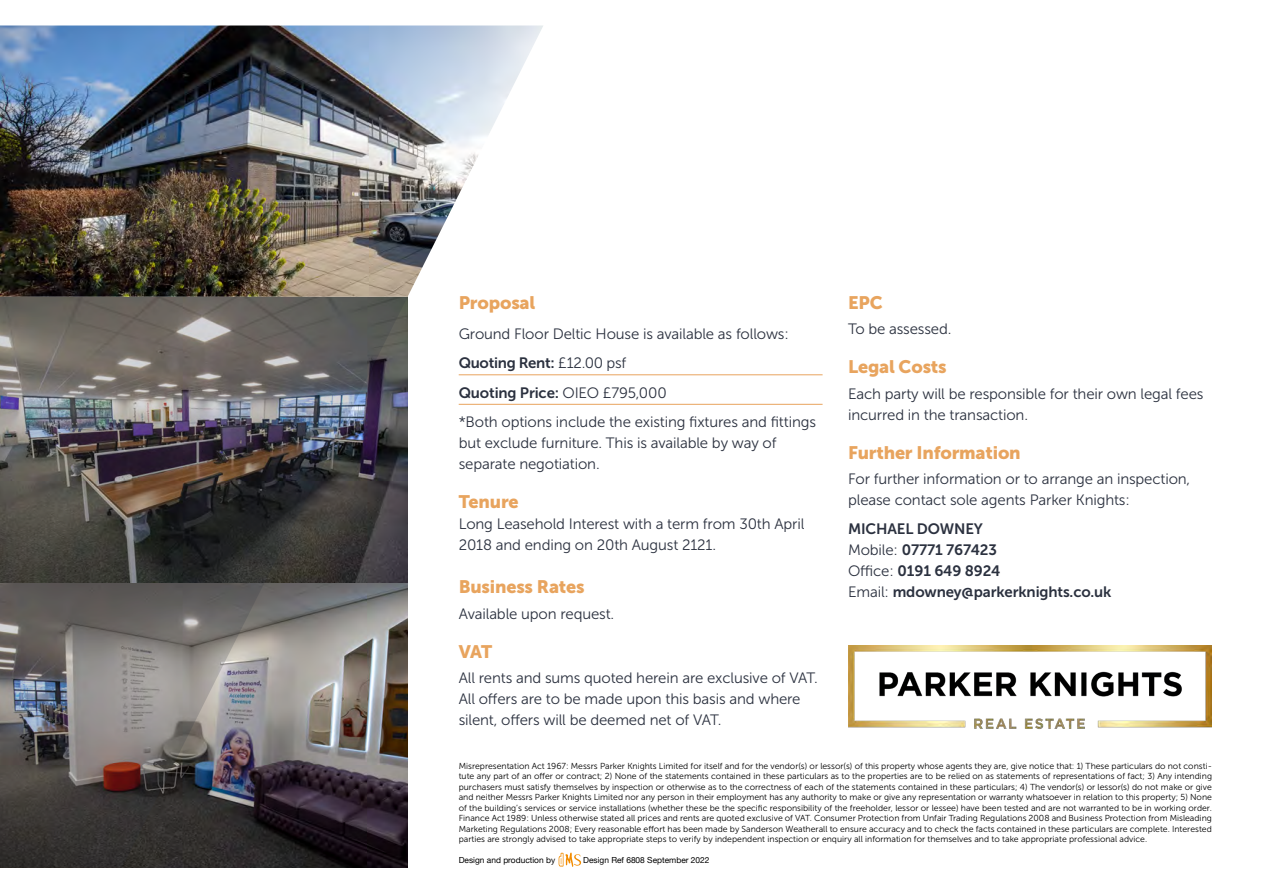
<style>
.page{position:relative;width:1263px;height:893px;background:#fff}
.page>*{position:absolute;margin:0;border:0;box-sizing:border-box;transform-origin:0 0}
.t1{font:18px "Museo Sans 900";letter-spacing:-.01em;color:#e8a45e}
.t2{font:15px/21px "Museo Sans 300";letter-spacing:-.01em;color:#2b313f}
.t3{font:15px/21px "Museo Sans 700";letter-spacing:-.01em;color:#2b313f}
.t4{font:8.7px/10.5px "Museo Sans 300";color:#000;text-align:justify}
.t5{font:8.4px "Helvetica Neue";color:#000}
.s1{font-family:"Museo Sans 300"}
</style>
<div class="page">
<img style="left:0;top:297px;width:408px;height:570px">
<hr style="left:459px;top:374px;width:363px;height:1px;background:#e8a45e">
<hr style="left:459px;top:404px;width:363px;height:1px;background:#e8a45e">
<svg style="left:559px;top:853px;width:22px;height:14px"></svg>
<img style="left:848px;top:646px;width:364px;height:83px">
<img style="left:0;top:26px;width:543px;height:271px">
<h1 class="t1" style="left:459px;top:292px;width:78px">Proposal</h1>
<h2 class="t2" style="left:459px;top:323px;width:332px">Ground Floor Deltic House is available as follows:</h2>
<h2 class="t3" style="left:459px;top:348px;width:210px;line-height:29.5px">Quoting Rent: <span class="s1">£12.00 psf<br></span>Quoting Price: <span class="s1">OIEO £795,000</span></h2>
<h2 class="t2" style="left:459px;top:411px;width:359px">*Both options include the existing fixtures and fittings but exclude furniture. This is available by way of separate negotiation.</h2>
<h1 class="t1" style="left:459px;top:492px;width:61px">Tenure</h1>
<h2 class="t2" style="left:459px;top:513px;width:347px">Long Leasehold Interest with a term from 30th April<br>2018 and ending on 20th August 2121.</h2>
<h1 class="t1" style="left:459px;top:577px;width:127px">Business Rates</h1>
<h2 class="t2" style="left:459px;top:603px;width:157px">Available upon request.</h2>
<h1 class="t1" style="left:459px;top:641px;width:35px">VAT</h1>
<h2 class="t2" style="left:459px;top:667px;width:361px">All rents and sums quoted herein are exclusive of VAT.<br>All offers are to be made upon this basis and where silent, offers will be deemed net of VAT.</h2>
<h1 class="t1" style="left:848px;top:292px;width:36px">EPC</h1>
<h2 class="t2" style="left:848px;top:319px;width:105px">To be assessed.</h2>
<h1 class="t1" style="left:848px;top:357px;width:100px">Legal Costs</h1>
<h2 class="t2" style="left:848px;top:383px;width:357px">Each party will be responsible for their own legal fees incurred in the transaction.</h2>
<h1 class="t1" style="left:848px;top:442px;width:174px">Further Information</h1>
<h2 class="t2" style="left:848px;top:468px;width:344px">For further information or to arrange an inspection, please contact sole agents Parker Knights:</h2>
<h2 class="t3" style="left:848px;top:519px;width:265px">MICHAEL DOWNEY<br><span class="s1">Mobile:</span> 07771 767423<br><span class="s1">Office:</span> 0191 649 8924<br><span class="s1">Email:</span> mdowney@parkerknights.co.uk</h2>
<p class="t4" style="left:459px;top:761px;width:755px">Misrepresentation Act 1967: Messrs Parker Knights Limited for itself and for the vendor(s) or lessor(s) of this property whose agents they are, give notice that: 1) These particulars do not consti&shy;tute any part of an offer or contract; 2) None of the statements contained in these particulars as to the properties are to be relied on as statements of representations of fact; 3) Any intending purchasers must satisfy themselves by inspection or otherwise as to the correctness of each of the statements contained in these particulars; 4) The vendor(s) or lessor(s) do not make or give and neither Messrs Parker Knights Limited nor any person in their employment has any authority to make or give any representation or warranty whatsoever in relation to this property; 5) None of the building’s services or service installations (whether these be the specific responsibility of the freeholder, lessor or lessee) have been tested and are not warranted to be in working order.<br>Finance Act 1989: Unless otherwise stated all prices and rents are quoted exclusive of VAT. Consumer Protection from Unfair Trading Regulations 2008 and Business Protection from Misleading Marketing Regulations 2008; Every reasonable effort has been made by Sanderson Weatherall to ensure accuracy and to check the facts contained in these particulars are complete. Interested parties are strongly advised to take appropriate steps to verify by independent inspection or enquiry all information for themselves and to take appropriate professional advice.</p>
<p class="t5" style="left:459px;top:854px;width:98px">Design and production by</p>
<p class="t5" style="left:583px;top:854px;width:128px">Design Ref 6808 September 2022</p>
</div>
